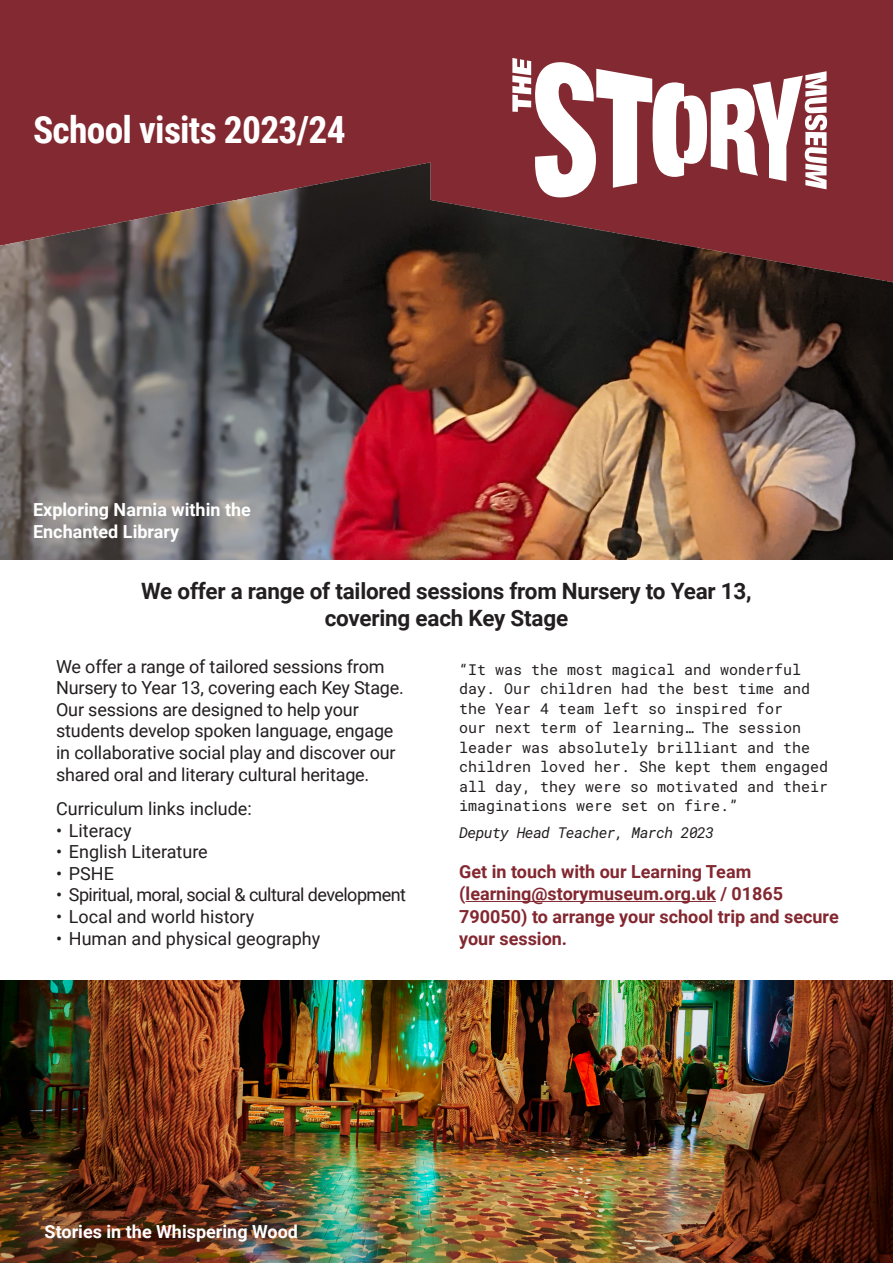
<style>
.page{position:relative;width:893px;height:1263px;background:#fff}
.page>*{position:absolute;margin:0;border:0;box-sizing:border-box;transform-origin:0 0}
.t1{font:700 37.5px "Roboto Condensed";letter-spacing:-.02em;color:#fff}
.t2{font:700 22.5px/27px "Roboto";letter-spacing:-.01em;color:#231f20;text-align:center}
.t3{font:18px/21.6px "Roboto";letter-spacing:-.01em;color:#231f20}
.t4{font:700 18px/22.5px "Roboto";color:#832730}
.t5{font:700 18px "Roboto";color:#fff}
.t6{font:18px "Roboto";letter-spacing:-.03em;color:#231f20}
.t7{font:15px/19.5px "Roboto Mono";color:#231f20}
.t8{font:italic 15px "Roboto Mono";letter-spacing:-.04em;color:#231f20}
</style>
<div class="page">
<img style="left:0;top:980px;width:893px;height:283px">
<img style="left:0;top:285px;width:893px;height:274px">
<img style="left:0;top:0;width:893px;height:285px">
<svg style="left:512px;top:58px;width:315px;height:142px"></svg>
<hr style="left:466px;top:901px;width:250px;height:1px;background:#832730">
<p class="t1" style="left:33px;top:103px;width:314px">School visits 2023/24</p>
<p class="t5" style="left:33px;top:497px;width:219px">Exploring Narnia within the</p>
<p class="t5" style="left:33px;top:519px;width:148px">Enchanted Library</p>
<p class="t2" style="left:141px;top:577px;width:612px">We offer a range of tailored sessions from Nursery to Year 13, covering each Key Stage</p>
<p class="t3" style="left:56px;top:655px;width:349px">We offer a range of tailored sessions from Nursery to Year 13, covering each Key Stage.<br>Our sessions are designed to help your students develop spoken language, engage in collaborative social play and discover our shared oral and literary cultural heritage.</p>
<p class="t3" style="left:56px;top:797px;width:197px">Curriculum links include:</p>
<p class="t3" style="left:56px;top:819px;width:77px">• Literacy</p>
<p class="t3" style="left:56px;top:840px;width:153px">• English Literature</p>
<p class="t3" style="left:56px;top:862px;width:59px">• PSHE</p>
<p class="t6" style="left:56px;top:882px;width:351px">• Spiritual, moral, social &amp; cultural development</p>
<p class="t3" style="left:56px;top:905px;width:200px">• Local and world history</p>
<p class="t3" style="left:56px;top:927px;width:266px">• Human and physical geography</p>
<p class="t7" style="left:459px;top:659px;width:371px">“It was the most magical and wonderful day. Our children had the best time and the Year 4 team left so inspired for<br>our next term of learning… The session leader was absolutely brilliant and the children loved her. She kept them engaged all day, they were so motivated and their imaginations were set on fire.”</p>
<p class="t8" style="left:459px;top:822px;width:256px">Deputy Head Teacher, March 2023</p>
<p class="t4" style="left:459px;top:859px;width:381px">Get in touch with our Learning Team (learning@storymuseum.org.uk / 01865<br>790050) to arrange your school trip and secure your session.</p>
<p class="t5" style="left:45px;top:1219px;width:255px">Stories in the Whispering Wood</p>
</div>
